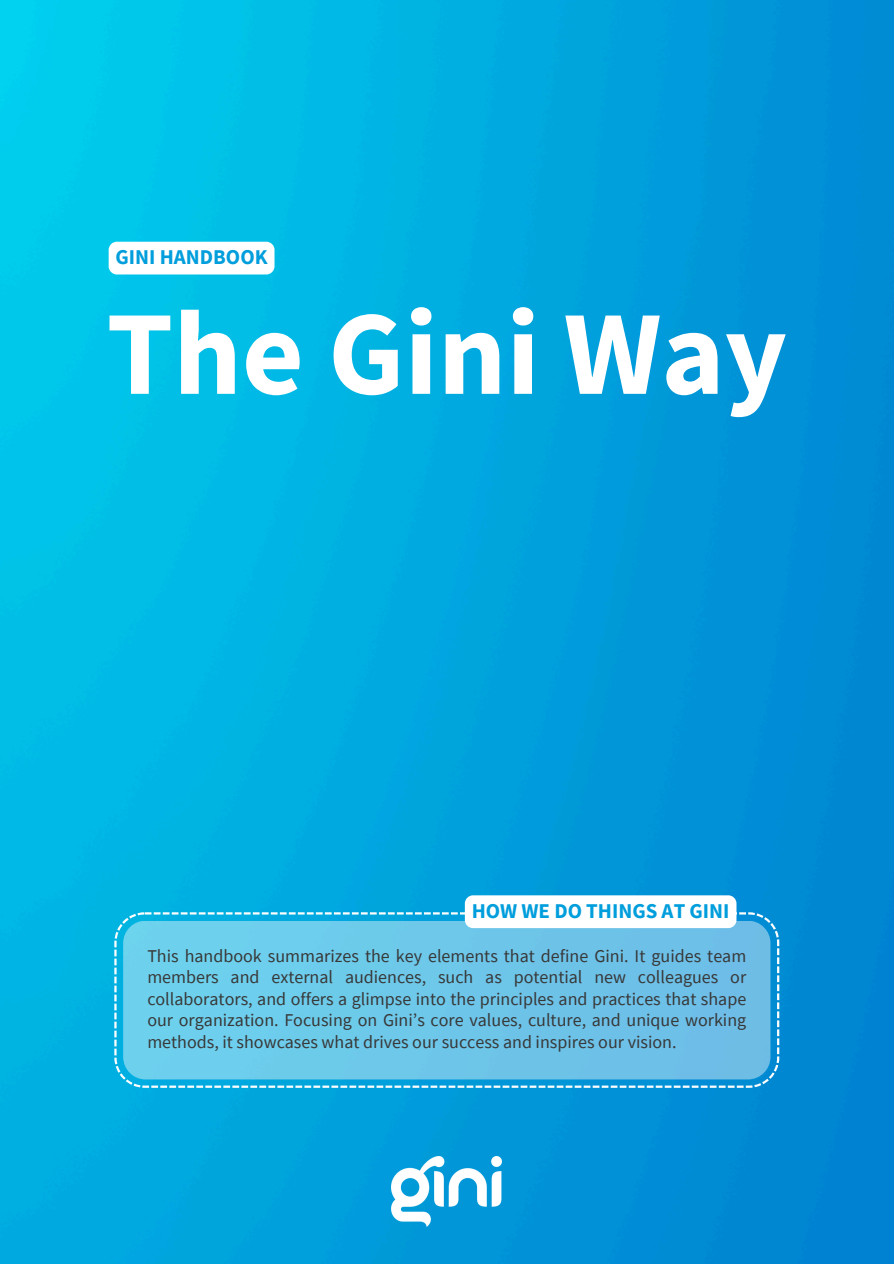
<style>
.page{position:relative;width:894px;height:1264px;background:#fff}
.page>*{position:absolute;margin:0;border:0;box-sizing:border-box;transform-origin:0 0}
.t1{font:700 120px "Source Sans Pro";color:#fff}
.t2{font:700 21px "Source Sans Pro";color:#009edc}
.t3{font:18px/21.3px "Source Sans Pro";color:#383838;text-align:justify}
</style>
<div class="page">
<img style="left:0;top:0;width:893px;height:1263px">
<img style="left:391px;top:1156px;width:111px;height:69px">
<svg style="left:114px;top:912px;width:665px;height:175px;background:#2bafe1"></svg>
<div style="left:123px;top:920px;width:647px;height:159px;background:#6dc8ea;border-radius:23px"></div>
<div style="left:109px;top:242px;width:165px;height:32px;background:#fff;border-radius:8px"></div>
<div style="left:464px;top:895px;width:272px;height:33px;background:#fff;border-radius:8px"></div>
<h1 class="t2" style="left:115px;top:244px;width:153px">GINI HANDBOOK</h1>
<h2 class="t1" style="left:106px;top:276px;width:682px">The Gini Way</h2>
<h2 class="t2" style="left:471px;top:897px;width:259px">HOW WE DO THINGS AT GINI</h2>
<p class="t3" style="left:147px;top:944px;width:600px">This handbook summarizes the key elements that define Gini. It guides team members and external audiences, such as potential new colleagues or collaborators, and offers a glimpse into the principles and practices that shape our organization. Focusing on Gini’s core values, culture, and unique working methods, it showcases what drives our success and inspires our vision.</p>
</div>
